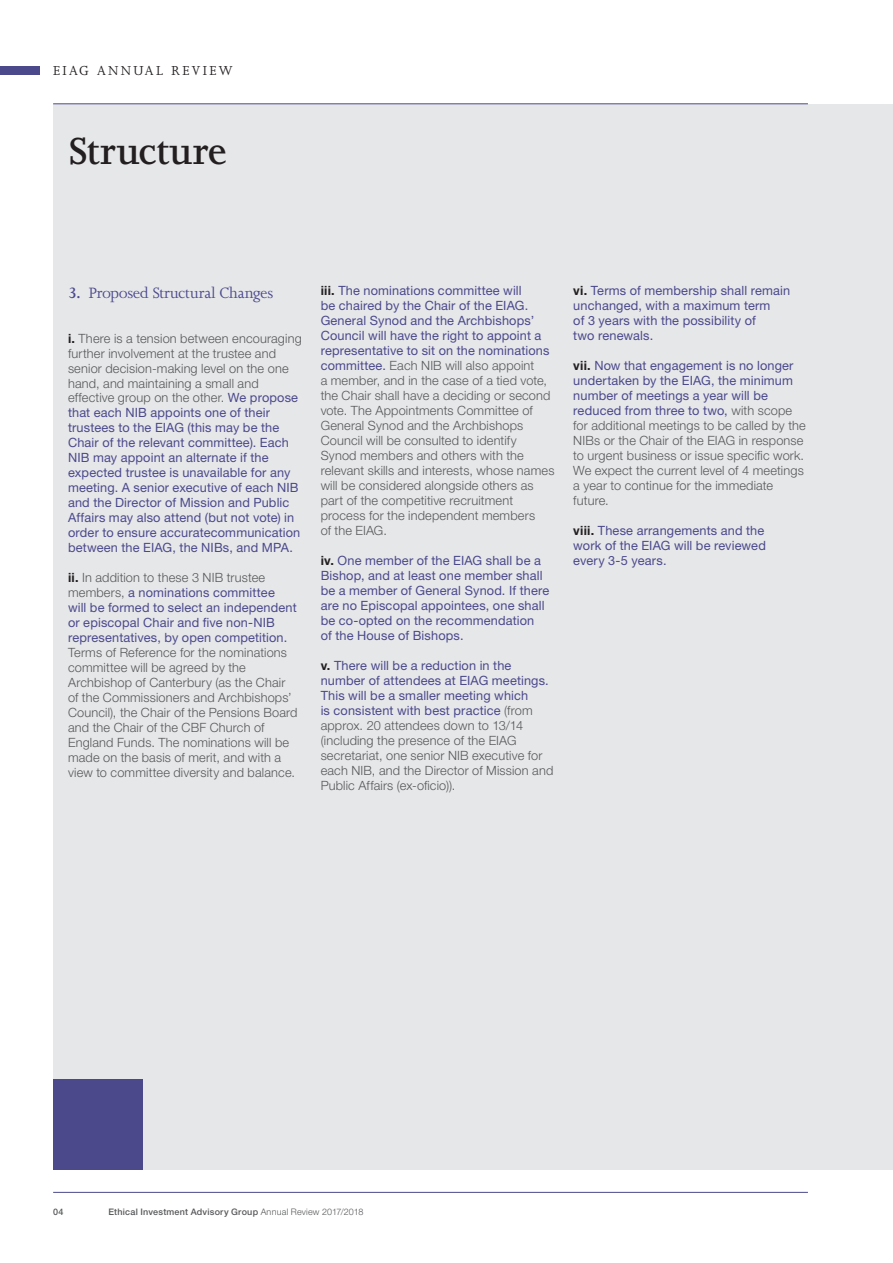
<style>
.page{position:relative;width:893px;height:1263px;background:#fff}
.page>*{position:absolute;margin:0;border:0;box-sizing:border-box;transform-origin:0 0}
.t1{font:600 43.5px "Joanna MT Std";letter-spacing:-.01em;color:#231f20}
.t2{font:17.25px "Joanna MT Std";letter-spacing:-.02em;color:#4b498c}
.t3{font:15px "Joanna MT Std";letter-spacing:.155em;color:#231f20}
.t4{font:300 12.75px/15px "Helvetica Neue LT Std";letter-spacing:.015em;color:#57585a}
.t5{font:12.75px/15px "Helvetica Neue LT Std";letter-spacing:.01em;color:#4b498c}
.t6{font:500 9px "Helvetica Neue LT Std";letter-spacing:.025em;color:#57585a}
.s1{font-weight:600}
.s2{font-weight:700;color:#231f20}
.s3{font-weight:300;color:#57585a}
.s4{font-weight:400;color:#4b498c}
.s5{font-weight:300}
</style>
<div class="page">
<hr style="left:53px;top:1192px;width:755px;height:1px;background:#4b498c">
<div style="left:0;top:66px;width:40px;height:9px;background:#4b498c"></div>
<div style="left:53px;top:104px;width:840px;height:1065px;background:#e6e7e9"></div>
<hr style="left:53px;top:103px;width:755px;height:1px;background:#4b498c">
<div style="left:53px;top:1079px;width:89px;height:90px;background:#4b498c"></div>
<p class="t3" style="left:53px;top:62px;width:181px">EIAG ANNUAL REVIEW</p>
<h1 class="t1" style="left:68px;top:127px;width:160px">Structure</h1>
<h2 class="t2" style="left:68px;top:283px;width:207px"><span class="s1">3.</span> Proposed Structural Changes</h2>
<p class="t5" style="left:68px;top:330px;width:235px"><span class="s2">i.</span> <span class="s3">There is a tension between encouraging further involvement at the trustee and senior decision-making level on the one hand, and maintaining a small and effective group on the other.</span> We propose that each NIB appoints one of their trustees to the EIAG (this may be the Chair of the relevant committee). Each NIB may appoint an alternate if the expected trustee is unavailable for any meeting. A senior executive of each NIB and the Director of Mission and Public Affairs may also attend (but not vote) in order to ensure accuratecommunication between the EIAG, the NIBs, and MPA.</p>
<p class="t5" style="left:68px;top:570px;width:230px"><span class="s2">ii.</span> <span class="s3">In addition to these 3 NIB trustee members,</span> a nominations committee<br>will be formed to select an independent or episcopal Chair and five non-NIB representatives, by open competition.</p>
<p class="t4" style="left:68px;top:645px;width:231px">Terms of Reference for the nominations committee will be agreed by the Archbishop of Canterbury (as the Chair of the Commissioners and Archbishops’ Council), the Chair of the Pensions Board and the Chair of the CBF Church of England Funds. The nominations will be made on the basis of merit, and with a view to committee diversity and balance.</p>
<p class="t4" style="left:321px;top:283px;width:235px"><span class="s2">iii.</span> <span class="s4">The nominations committee will<br>be chaired by the Chair of the EIAG.<br>General Synod and the Archbishops’ Council will have the right to appoint a representative to sit on the nominations committee.</span> Each NIB will also appoint<br>a member, and in the case of a tied vote, the Chair shall have a deciding or second vote. The Appointments Committee of General Synod and the Archbishops Council will be consulted to identify Synod members and others with the relevant skills and interests, whose names will be considered alongside others as part of the competitive recruitment process for the independent members<br>of the EIAG.</p>
<p class="t5" style="left:321px;top:553px;width:230px"><span class="s2">iv.</span> One member of the EIAG shall be a Bishop, and at least one member shall be a member of General Synod. If there are no Episcopal appointees, one shall be co-opted on the recommendation<br>of the House of Bishops.</p>
<p class="t4" style="left:321px;top:657px;width:234px"><span class="s2">v.</span> <span class="s4">There will be a reduction in the number of attendees at EIAG meetings.<br>This will be a smaller meeting which<br>is consistent with best practice</span> (from approx. 20 attendees down to 13/14 (including the presence of the EIAG secretariat, one senior NIB executive for each NIB, and the Director of Mission and Public Affairs (ex-oficio)).</p>
<p class="t5" style="left:573px;top:283px;width:218px"><span class="s2">vi.</span> Terms of membership shall remain unchanged, with a maximum term<br>of 3 years with the possibility of<br>two renewals.</p>
<p class="t4" style="left:573px;top:357px;width:234px"><span class="s2">vii.</span> <span class="s4">Now that engagement is no longer undertaken by the EIAG, the minimum number of meetings a year will be reduced from three to two,</span> with scope for additional meetings to be called by the NIBs or the Chair of the EIAG in response to urgent business or issue specific work.<br>We expect the current level of 4 meetings a year to continue for the immediate future.</p>
<p class="t5" style="left:573px;top:522px;width:194px"><span class="s2">viii.</span> These arrangements and the work of the EIAG will be reviewed every 3-5 years.</p>
<p class="t6" style="left:53px;top:1206px;width:12px">04</p>
<p class="t6" style="left:108px;top:1206px;width:257px">Ethical Investment Advisory Group <span class="s5">Annual Review 2017/2018</span></p>
</div>
